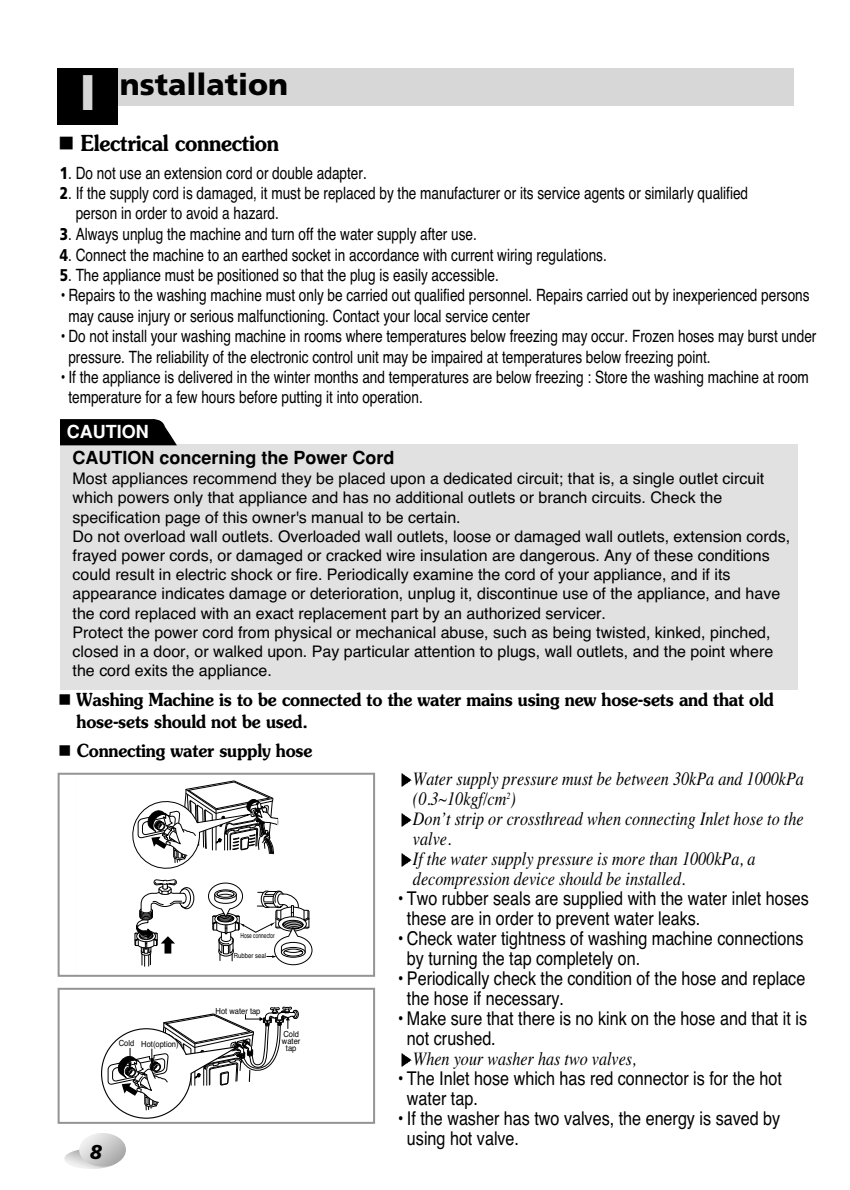
<style>
.page{position:relative;width:850px;height:1190px;background:#fff}
.page>*{position:absolute;margin:0;border:0;box-sizing:border-box;transform-origin:0 0}
.t1{font:900 50px "Frutiger";color:#d7d7d7}
.t2{font:900 30px "Frutiger";color:#000}
.t3{font:600 22px "Souvenir";letter-spacing:-.015em;color:#000;scale:.9 1}
.t4{font:italic 900 20px "Frutiger";color:#000}
.t5{font:19px/20px "Helvetica";color:#000;scale:.85 1}
.t6{font:italic 19px/20px "Times";color:#000;scale:.85 1}
.t7{font:600 18px/22px "Souvenir";letter-spacing:-.015em;color:#000;scale:.9 1}
.t8{font:700 18px "Helvetica";color:#000}
.t9{font:700 18px "Helvetica";color:#fff}
.t10{font:17px/20.4px "Helvetica";color:#000;scale:.8 1}
.t11{font:16px/19.2px "Helvetica";color:#000}
.t12{font:8.4px/7px "Helvetica";color:#000;text-align:center;scale:.9 1}
.t13{font:7px "Helvetica";color:#000;scale:.7 1}
.t14{font:7px "Helvetica";color:#000;scale:.85 1}
.s1{font-family:"Frutiger";font-weight:900}
</style>
<div class="page">
<svg style="left:64px;top:1149px;width:55px;height:20px"></svg>
<svg style="left:79px;top:1134px;width:47px;height:33px"></svg>
<div style="left:58px;top:68px;width:736px;height:37px;background:#d7d7d7"></div>
<div style="left:58px;top:68px;width:60px;height:57px;background:#000"></div>
<svg style="left:132px;top:780px;width:147px;height:89px"></svg>
<div style="left:58px;top:773px;width:317px;height:204px;border:2px solid #949494"></div>
<svg style="left:100px;top:879px;width:213px;height:240px"></svg>
<div style="left:58px;top:988px;width:317px;height:136px;border:2px solid #949494"></div>
<img style="left:401px;top:773px;width:11px;height:14px">
<img style="left:401px;top:813px;width:11px;height:14px">
<img style="left:401px;top:853px;width:11px;height:14px">
<img style="left:401px;top:1053px;width:11px;height:14px">
<div style="left:61px;top:444px;width:737px;height:245px;background:#e1e1e1"></div>
<svg style="left:61px;top:419px;width:116px;height:26px"></svg>
<h1 class="t1" style="left:79px;top:72px;width:18px">I</h1>
<h2 class="t2" style="left:120px;top:72px;width:170px">nstallation</h2>
<p class="t3" style="left:81px;top:134px;width:222px">Electrical connection</p>
<p class="t10" style="left:60px;top:164px;width:385px"><span class="s1">1</span>. Do not use an extension cord or double adapter.</p>
<p class="t10" style="left:76px;top:185px;width:842px;text-indent:-16px"><span class="s1">2</span>. If the supply cord is damaged, it must be replaced by the manufacturer or its service agents or similarly qualified person in order to avoid a hazard.</p>
<p class="t10" style="left:60px;top:225px;width:523px"><span class="s1">3</span>. Always unplug the machine and turn off the water supply after use.</p>
<p class="t10" style="left:60px;top:246px;width:685px"><span class="s1">4</span>. Connect the machine to an earthed socket in accordance with current wiring regulations.</p>
<p class="t10" style="left:60px;top:267px;width:550px"><span class="s1">5</span>. The appliance must be positioned so that the plug is easily accessible.</p>
<p class="t10" style="left:68px;top:287px;width:928px;text-indent:-9px">• Repairs to the washing machine must only be carried out qualified personnel. Repairs carried out by inexperienced persons may cause injury or serious malfunctioning. Contact your local service center</p>
<p class="t10" style="left:68px;top:328px;width:936px;text-indent:-9px">• Do not install your washing machine in rooms where temperatures below freezing may occur. Frozen hoses may burst under pressure. The reliability of the electronic control unit may be impaired at temperatures below freezing point.</p>
<p class="t10" style="left:68px;top:368px;width:927px;text-indent:-9px">• If the appliance is delivered in the winter months and temperatures are below freezing : Store the washing machine at room temperature for a few hours before putting it into operation.</p>
<p class="t9" style="left:67px;top:425px;width:83px">CAUTION</p>
<p class="t8" style="left:73px;top:451px;width:323px">CAUTION concerning the Power Cord</p>
<p class="t11" style="left:73px;top:471px;width:719px">Most appliances recommend they be placed upon a dedicated circuit; that is, a single outlet circuit which powers only that appliance and has no additional outlets or branch circuits. Check the specification page of this owner's manual to be certain.<br>Do not overload wall outlets. Overloaded wall outlets, loose or damaged wall outlets, extension cords, frayed power cords, or damaged or cracked wire insulation are dangerous. Any of these conditions could result in electric shock or fire. Periodically examine the cord of your appliance, and if its appearance indicates damage or deterioration, unplug it, discontinue use of the appliance, and have the cord replaced with an exact replacement part by an authorized servicer.<br>Protect the power cord from physical or mechanical abuse, such as being twisted, kinked, pinched, closed in a door, or walked upon. Pay particular attention to plugs, wall outlets, and the point where the cord exits the appliance.</p>
<p class="t7" style="left:77px;top:690px;width:776px">Washing Machine is to be connected to the water mains using new hose-sets and that old hose-sets should not be used.</p>
<p class="t7" style="left:77px;top:741px;width:263px">Connecting water supply hose</p>
<p class="t13" style="left:241px;top:933px;width:51px">Hose connector</p>
<p class="t14" style="left:234px;top:953px;width:39px">Rubber seal</p>
<p class="t12" style="left:216px;top:1008px;width:51px">Hot water tap</p>
<p class="t12" style="left:119px;top:1041px;width:68px">Cold Hot(option)</p>
<p class="t12" style="left:282px;top:1031px;width:22px">Cold water tap</p>
<p class="t4" style="left:90px;top:1144px;width:14px">8</p>
<p class="t6" style="left:413px;top:770px;width:462px">Water supply pressure must be between 30kPa and 1000kPa (0.3~10kgf/cm<sup>2</sup>)<br>Don’t strip or crossthread when connecting Inlet hose to the valve.<br>If the water supply pressure is more than 1000kPa, a decompression device should be installed.</p>
<p class="t5" style="left:407px;top:890px;width:474px;text-indent:-10px">• Two rubber seals are supplied with the water inlet hoses these are in order to prevent water leaks.</p>
<p class="t5" style="left:407px;top:930px;width:468px;text-indent:-10px">• Check water tightness of washing machine connections by turning the tap completely on.</p>
<p class="t5" style="left:407px;top:970px;width:470px;text-indent:-10px">• Periodically check the condition of the hose and replace the hose if necessary.</p>
<p class="t5" style="left:407px;top:1010px;width:472px;text-indent:-10px">• Make sure that there is no kink on the hose and that it is not crushed.</p>
<p class="t6" style="left:413px;top:1050px;width:264px">When your washer has two valves,</p>
<p class="t5" style="left:407px;top:1070px;width:443px;text-indent:-10px">• The Inlet hose which has red connector is for the hot water tap.</p>
<p class="t5" style="left:407px;top:1110px;width:441px;text-indent:-10px">• If the washer has two valves, the energy is saved by using hot valve.</p>
</div>
